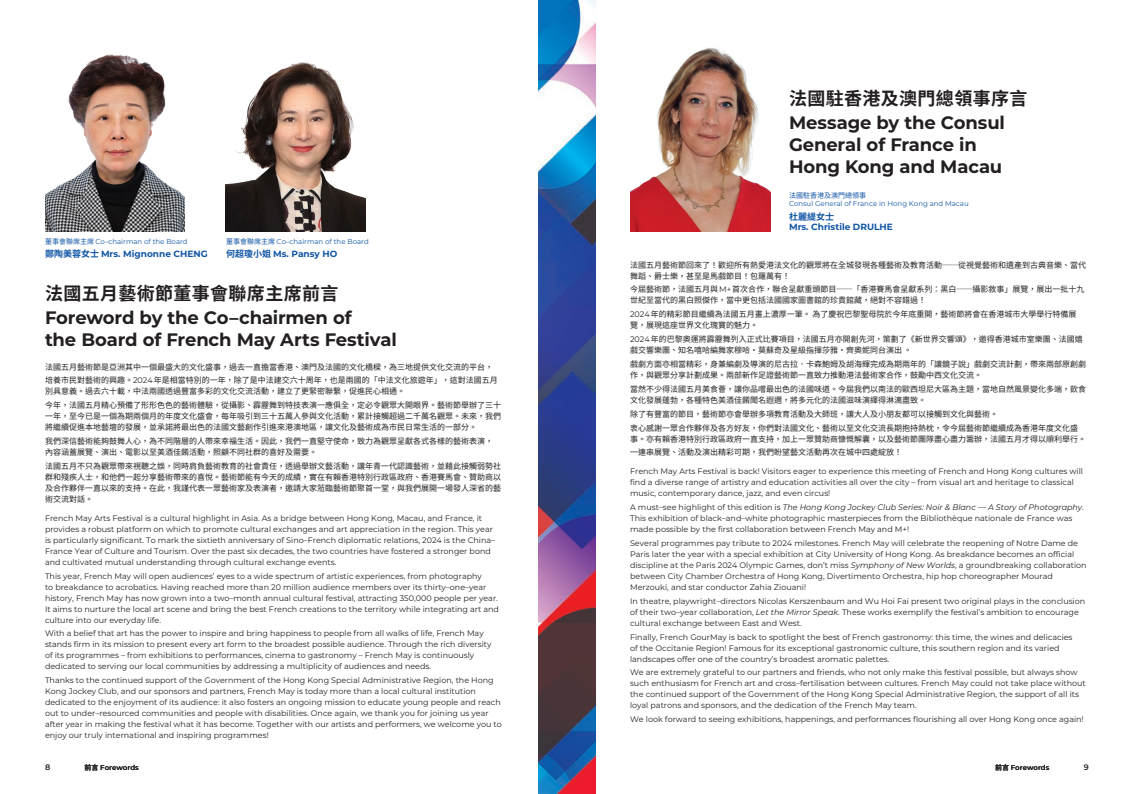
<style>
.page{position:relative;width:1134px;height:794px;background:#fff}
.page>*{position:absolute;margin:0;border:0;box-sizing:border-box;transform-origin:0 0}
.Headline{font:700 18px/22px "Montserrat";letter-spacing:-.01em;color:#231f20}
.Body{font:700 18px "Source Han Sans HK";letter-spacing:.02em;color:#231f20}
.Chi_Content_Text{font:700 9px/10.8px "Montserrat";color:#1055a6}
.Eng_Text{font:8px/11px "Montserrat";color:#231f20}
.Chi_Content_Text-2{font:8px/11px "Source Han Sans HK";color:#231f20}
.t1{font:600 8px "Montserrat";color:#231f20}
.Chi_Content_Text-3{font:7px "Montserrat";color:#1055a6}
.Chi_Content_Text-4{font:600 7px "Montserrat";color:#231f20}
.Chi_Content_Text-5{font:7px "Source Han Sans HK";color:#1055a6}
.s1{font-family:"Source Han Sans HK"}
.s2{font-family:"Montserrat"}
.s3{font-style:italic}
.s4{font-family:"Source Han Sans HK";font-weight:700}
</style>
<div class="page">
<img style="left:630px;top:48px;width:140px;height:183px">
<img style="left:45px;top:54px;width:140px;height:177px">
<img style="left:226px;top:62px;width:140px;height:169px">
<img style="left:539px;top:0;width:56px;height:794px">
<p class="Body" style="left:789px;top:89px;width:240px">法國駐香港及澳門總領事序言</p>
<p class="Headline" style="left:789px;top:111px;width:217px">Message by the Consul<br>General of France in</p>
<p class="Headline" style="left:789px;top:155px;width:215px">Hong Kong and Macau</p>
<p class="Chi_Content_Text-5" style="left:789px;top:191px;width:78px">法國駐香港及澳門總領事</p>
<p class="Chi_Content_Text-3" style="left:789px;top:199px;width:181px">Consul General of France in Hong Kong and Macau</p>
<p class="Chi_Content_Text-3" style="left:45px;top:236px;width:144px"><span class="s1">董事會聯席主席</span> Co–chairman of the Board</p>
<p class="Chi_Content_Text-3" style="left:226px;top:236px;width:144px"><span class="s1">董事會聯席主席</span> Co–chairman of the Board</p>
<p class="Chi_Content_Text" style="left:45px;top:248px;width:164px"><span class="s1">鄭陶美蓉女士</span> Mrs. Mignonne CHENG</p>
<p class="Chi_Content_Text" style="left:226px;top:248px;width:113px"><span class="s1">何超瓊小姐</span> Ms. Pansy HO</p>
<p class="Body" style="left:45px;top:283px;width:295px">法國五月藝術節董事會聯席主席前言</p>
<p class="Headline" style="left:45px;top:306px;width:308px">Foreword by the Co–chairmen of</p>
<p class="Headline" style="left:45px;top:328px;width:353px">the Board of French May Arts Festival</p>
<p class="Chi_Content_Text-2" style="left:45px;top:361px;width:449px">法國五月藝術節是亞洲其中一個最盛大的文化盛事，過去一直擔當香港、澳門及法國的文化橋樑，為三地提供文化交流的平台，</p>
<p class="Chi_Content_Text-2" style="left:45px;top:375px;width:454px">培養市民對藝術的興趣。<span class="s2">2024</span> 年是相當特別的一年，除了是中法建交六十周年，也是兩國的「中法文化旅遊年」，這對法國五月別具意義。過去六十載，中法兩國透過豐富多彩的文化交流活動，建立了更緊密聯繫，促進民心相通。</p>
<p class="Chi_Content_Text-2" style="left:45px;top:400px;width:457px;text-align:justify">今年，法國五月精心預備了形形色色的藝術體驗，從攝影、霹靂舞到特技表演一應俱全，定必令觀眾大開眼界。藝術節舉辦了三十一年，至今已是一個為期兩個月的年度文化盛會，每年吸引到三十五萬人參與文化活動，累計接觸超過二千萬名觀眾。未來，我們將繼續促進本地藝壇的發展，並承諾將最出色的法國文藝創作引進來港澳地區，讓文化及藝術成為市民日常生活的一部分。</p>
<p class="Chi_Content_Text-2" style="left:45px;top:436px;width:449px">我們深信藝術能夠鼓舞人心，為不同階層的人帶來幸福生活。因此，我們一直堅守使命，致力為觀眾呈獻各式各樣的藝術表演，內容涵蓋展覽、演出、電影以至美酒佳餚活動，照顧不同社群的喜好及需要。</p>
<p class="Chi_Content_Text-2" style="left:45px;top:461px;width:457px;text-align:justify">法國五月不只為觀眾帶來視聽之娛，同時肩負藝術教育的社會責任，透過舉辦文藝活動，讓年青一代認識藝術，並藉此接觸弱勢社群和殘疾人士，和他們一起分享藝術帶來的喜悅。藝術節能有今天的成績，實在有賴香港特別行政區政府、香港賽馬會、贊助商以及合作夥伴一直以來的支持。在此，我謹代表一眾藝術家及表演者，邀請大家蒞臨藝術節聚首一堂，與我們展開一場發人深省的藝術交流對話。</p>
<p class="Eng_Text" style="left:45px;top:512px;width:452px">French May Arts Festival is a cultural highlight in Asia. As a bridge between Hong Kong, Macau, and France, it provides a robust platform on which to promote cultural exchanges and art appreciation in the region. This year is particularly significant. To mark the sixtieth anniversary of Sino–French diplomatic relations, 2024 is the China– France Year of Culture and Tourism. Over the past six decades, the two countries have fostered a stronger bond and cultivated mutual understanding through cultural exchange events.</p>
<p class="Eng_Text" style="left:45px;top:570px;width:456px">This year, French May will open audiences’ eyes to a wide spectrum of artistic experiences, from photography<br>to breakdance to acrobatics. Having reached more than 20 million audience members over its thirty–one–year history, French May has now grown into a two–month annual cultural festival, attracting 350,000 people per year.<br>It aims to nurture the local art scene and bring the best French creations to the territory while integrating art and culture into our everyday life.</p>
<p class="Eng_Text" style="left:45px;top:628px;width:448px">With a belief that art has the power to inspire and bring happiness to people from all walks of life, French May stands firm in its mission to present every art form to the broadest possible audience. Through the rich diversity of its programmes – from exhibitions to performances, cinema to gastronomy – French May is continuously dedicated to serving our local communities by addressing a multiplicity of audiences and needs.</p>
<p class="Eng_Text" style="left:45px;top:674px;width:458px">Thanks to the continued support of the Government of the Hong Kong Special Administrative Region, the Hong Kong Jockey Club, and our sponsors and partners, French May is today more than a local cultural institution dedicated to the enjoyment of its audience: it also fosters an ongoing mission to educate young people and reach out to under–resourced communities and people with disabilities. Once again, we thank you for joining us year after year in making the festival what it has become. Together with our artists and performers, we welcome you to enjoy our truly international and inspiring programmes!</p>
<p class="Chi_Content_Text" style="left:789px;top:210px;width:105px"><span class="s1">杜麗緹女士<br></span>Mrs. Christile DRULHE</p>
<p class="Chi_Content_Text-2" style="left:630px;top:259px;width:457px">法國五月藝術節回來了！歡迎所有熱愛港法文化的觀眾將在全城發現各種藝術及教育活動──從視覺藝術和遺產到古典音樂、當代舞蹈、爵士樂，甚至是馬戲節目！包羅萬有！</p>
<p class="Chi_Content_Text-2" style="left:630px;top:284px;width:456px">今屆藝術節，法國五月與 <span class="s2">M+</span> 首次合作，聯合呈獻重頭節目──「香港賽馬會呈獻系列：黑白──攝影敘事」展覽，展出一批十九世紀至當代的黑白照傑作，當中更包括法國國家圖書館的珍貴館藏，絕對不容錯過！</p>
<p class="Chi_Content_Text-2" style="left:630px;top:309px;width:448px"><span class="s2">2024</span> 年的精彩節目繼續為法國五月畫上濃厚一筆。為了慶祝巴黎聖母院於今年底重開，藝術節將會在香港城市大學舉行特備展覽，展現這座世界文化瑰寶的魅力。</p>
<p class="Chi_Content_Text-2" style="left:630px;top:334px;width:454px"><span class="s2">2024</span> 年的巴黎奧運將霹靂舞列入正式比賽項目，法國五月亦開創先河，策劃了《新世界交響頌》，邀得香港城市室樂團、法國嬉戲交響樂團、知名嘻哈編舞家穆哈・莫蘇奇及星級指揮莎雅・齊奧妮同台演出。</p>
<p class="Chi_Content_Text-2" style="left:630px;top:359px;width:457px">戲劇方面亦相當精彩，身兼編劇及導演的尼古拉．卡森鮑姆及胡海輝完成為期兩年的「讓鏡子說」戲劇交流計劃，帶來兩部原創劇作，與觀眾分享計劃成果。兩部新作足證藝術節一直致力推動港法藝術家合作，鼓勵中西文化交流。</p>
<p class="Chi_Content_Text-2" style="left:630px;top:383px;width:457px">當然不少得法國五月美食薈，讓你品嚐最出色的法國味道。今屆我們以南法的歐西坦尼大區為主題，當地自然風景變化多端，飲食文化發展蓬勃，各種特色美酒佳餚聞名遐邇，將多元化的法國滋味演繹得淋漓盡致。</p>
<p class="Chi_Content_Text-2" style="left:630px;top:408px;width:369px">除了有豐富的節目，藝術節亦會舉辦多項教育活動及大師班，讓大人及小朋友都可以接觸到文化與藝術。</p>
<p class="Chi_Content_Text-2" style="left:630px;top:422px;width:457px">衷心感謝一眾合作夥伴及各方好友，你們對法國文化、藝術以至文化交流長期抱持熱枕，令今屆藝術節繼續成為香港年度文化盛事。亦有賴香港特別行政區政府一直支持，加上一眾贊助商慷慨解囊，以及藝術節團隊盡心盡力籌辦，法國五月才得以順利舉行。</p>
<p class="Chi_Content_Text-2" style="left:630px;top:447px;width:273px">一連串展覽、活動及演出精彩可期，我們盼望藝文活動再次在城中四處綻放！</p>
<p class="Eng_Text" style="left:630px;top:465px;width:454px">French May Arts Festival is back! Visitors eager to experience this meeting of French and Hong Kong cultures will find a diverse range of artistry and education activities all over the city – from visual art and heritage to classical music, contemporary dance, jazz, and even circus!</p>
<p class="Eng_Text" style="left:630px;top:501px;width:455px">A must–see highlight of this edition is <span class="s3">The Hong Kong Jockey Club Series: Noir &amp; Blanc — A Story of Photography</span>.<br>This exhibition of black–and–white photographic masterpieces from the Bibliothèque nationale de France was made possible by the first collaboration between French May and M+!</p>
<p class="Eng_Text" style="left:630px;top:537px;width:458px">Several programmes pay tribute to 2024 milestones. French May will celebrate the reopening of Notre Dame de Paris later the year with a special exhibition at City University of Hong Kong. As breakdance becomes an official discipline at the Paris 2024 Olympic Games, don’t miss <span class="s3">Symphony of New Worlds</span>, a groundbreaking collaboration between City Chamber Orchestra of Hong Kong, Divertimento Orchestra, hip hop choreographer Mourad Merzouki, and star conductor Zahia Ziouani!</p>
<p class="Eng_Text" style="left:630px;top:595px;width:457px">In theatre, playwright–directors Nicolas Kerszenbaum and Wu Hoi Fai present two original plays in the conclusion of their two–year collaboration, <span class="s3">Let the Mirror Speak</span>. These works exemplify the festival’s ambition to encourage cultural exchange between East and West.</p>
<p class="Eng_Text" style="left:630px;top:631px;width:444px">Finally, French GourMay is back to spotlight the best of French gastronomy: this time, the wines and delicacies of the Occitanie Region! Famous for its exceptional gastronomic culture, this southern region and its varied landscapes offer one of the country’s broadest aromatic palettes.</p>
<p class="Eng_Text" style="left:630px;top:667px;width:457px">We are extremely grateful to our partners and friends, who not only make this festival possible, but always show such enthusiasm for French art and cross–fertilisation between cultures. French May could not take place without the continued support of the Government of the Hong Kong Special Administrative Region, the support of all its loyal patrons and sponsors, and the dedication of the French May team.</p>
<p class="Eng_Text" style="left:630px;top:713px;width:455px">We look forward to seeing exhibitions, happenings, and performances flourishing all over Hong Kong once again!</p>
<p class="Chi_Content_Text-4" style="left:85px;top:762px;width:56px"><span class="s4">前言</span> Forewords</p>
<p class="Chi_Content_Text-4" style="left:995px;top:762px;width:56px"><span class="s4">前言</span> Forewords</p>
<p class="t1" style="left:45px;top:762px;width:7px">8</p>
<p class="t1" style="left:1084px;top:762px;width:7px">9</p>
</div>
